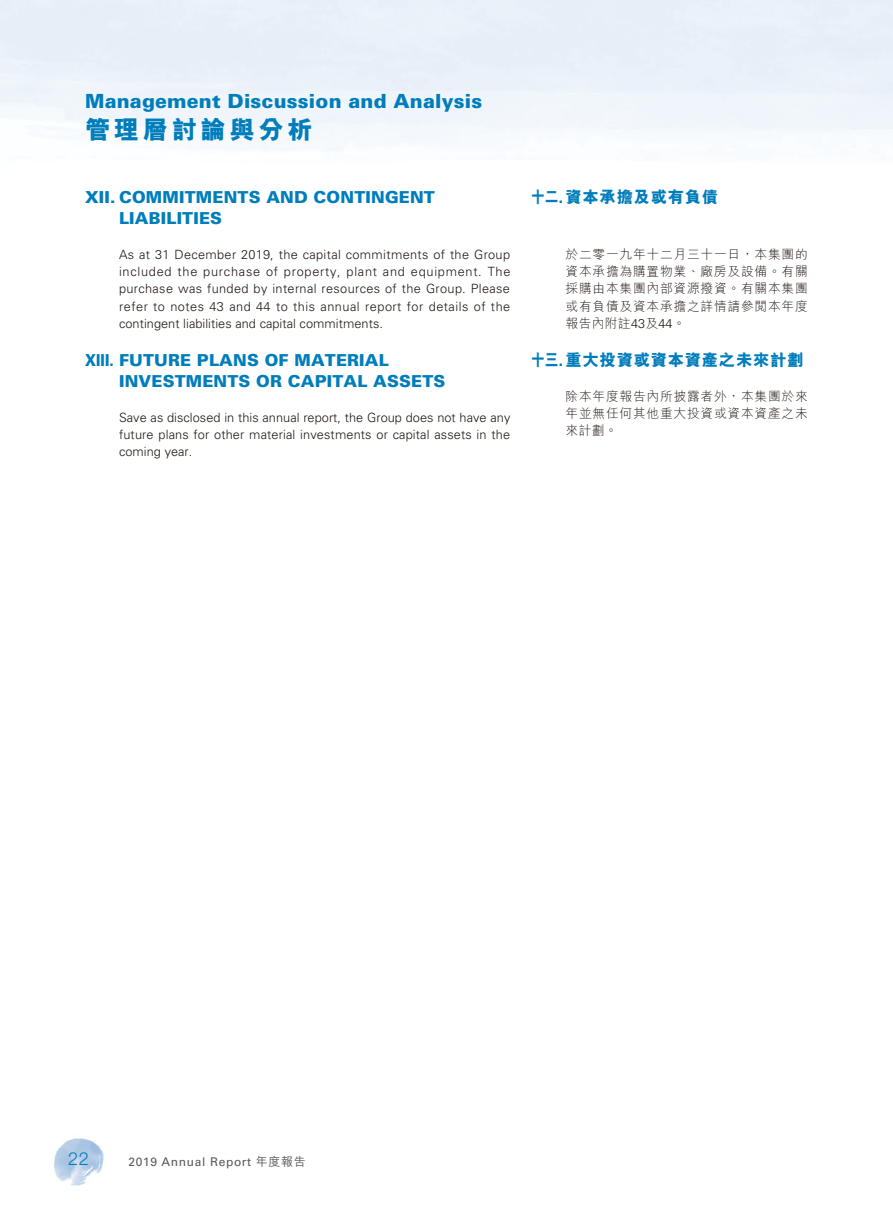
<style>
.page{position:relative;width:893px;height:1212px;background:#fff}
.page>*{position:absolute;margin:0;border:0;box-sizing:border-box;transform-origin:0 0}
.t1{font:800 25.5px "M Hei HK";letter-spacing:.135em;color:#007dbb}
.t2{font:900 19.5px "Univers LT Std";letter-spacing:.01em;color:#007dbb}
.t3{font:300 18px "Helvetica Neue LT Std";color:#007dbb}
.t4{font:900 16.5px/21px "Univers LT Std";letter-spacing:.01em;color:#007dbb;scale:.8 1}
.t5{font:900 16.5px/21px "Univers LT Std";letter-spacing:.01em;color:#007dbb}
.t6{font:800 16.5px "M Hei HK";letter-spacing:.035em;color:#007dbb;scale:.8 1}
.t7{font:300 12.75px/17.2px "Univers LT Std";letter-spacing:.005em;color:#231916;text-align:justify}
.t8{font:300 12.75px/17.2px "M Hei HK";letter-spacing:.06em;color:#231916;text-align:justify}
.t9{font:12px "Univers LT Std";letter-spacing:.055em;color:#595857}
.s1{font-family:"Univers LT Std";font-weight:900}
.s2{font-family:"Univers LT Std"}
.s3{font-family:"M Hei HK";font-weight:500}
</style>
<div class="page">
<h2 class="t2" style="left:85px;top:88px;width:399px">Management Discussion and Analysis</h2>
<h1 class="t1" style="left:85px;top:117px;width:229px">管理層討論與分析</h1>
<p class="t5" style="left:119px;top:187px;width:317px;text-indent:-34px">XII. COMMITMENTS AND CONTINGENT<br>LIABILITIES</p>
<p class="t7" style="left:119px;top:246px;width:393px">As at 31 December 2019, the capital commitments of the Group included the purchase of property, plant and equipment. The purchase was funded by internal resources of the Group. Please refer to notes 43 and 44 to this annual report for details of the contingent liabilities and capital commitments.</p>
<p class="t4" style="left:119px;top:349px;width:409px;text-indent:-34px">XIII. FUTURE PLANS OF MATERIAL<br>INVESTMENTS OR CAPITAL ASSETS</p>
<p class="t7" style="left:119px;top:408px;width:393px">Save as disclosed in this annual report, the Group does not have any future plans for other material investments or capital assets in the coming year.</p>
<p class="t6" style="left:531px;top:189px;width:235px">十二<span class="s1">.</span>資本承擔及或有負債</p>
<p class="t8" style="left:566px;top:245px;width:244px">於二零一九年十二月三十一日，本集團的資本承擔為購置物業、廠房及設備。有關採購由本集團內部資源撥資。有關本集團或有負債及資本承擔之詳情請參閱本年度報告內附註<span class="s2">43</span>及<span class="s2">44</span>。</p>
<p class="t6" style="left:531px;top:352px;width:342px">十三<span class="s1">.</span>重大投資或資本資產之未來計劃</p>
<p class="t8" style="left:566px;top:387px;width:244px">除本年度報告內所披露者外，本集團於來年並無任何其他重大投資或資本資產之未來計劃。</p>
<h3 class="t3" style="left:68px;top:1148px;width:22px">22</h3>
<p class="t9" style="left:128px;top:1155px;width:179px">2019 Annual Report <span class="s3">年度報告</span></p>
</div>
